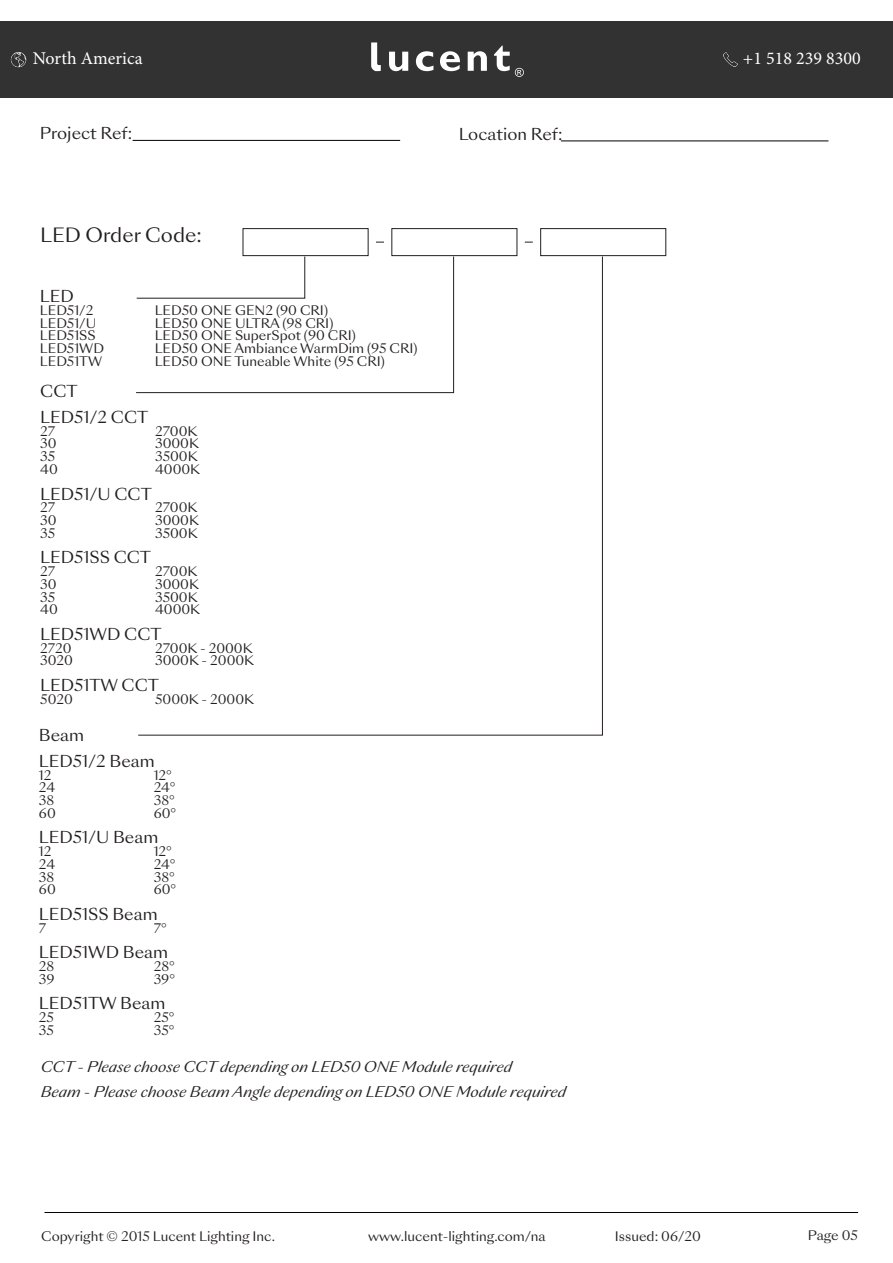
<style>
.page{position:relative;width:893px;height:1263px;background:#fff}
.page>*{position:absolute;margin:0;border:0;box-sizing:border-box;transform-origin:0 0}
.t1{font:19.2px "Sang Bleu Sunrise";color:#231f20}
.t2{font:18px "Minion Pro";color:#fff}
.t3{font:15.9px/25.5px "Sang Bleu Sunrise";color:#231f20}
.t4{font:italic 14.4px/25.5px "Sang Bleu Sunrise";color:#231f20}
.t5{font:12.75px "Sang Bleu Sunrise";color:#231f20}
</style>
<div class="page">
<hr style="left:133px;top:140px;width:267px;height:1px;background:#000">
<hr style="left:561px;top:141px;width:267px;height:1px;background:#000">
<hr style="left:44px;top:1212px;width:814px;height:1px;background:#000">
<div style="left:0;top:21px;width:893px;height:77px;background:#333233"></div>
<svg style="left:389px;top:52px;width:19px;height:19px"></svg>
<svg style="left:416px;top:51px;width:17px;height:20px"></svg>
<svg style="left:440px;top:51px;width:20px;height:20px"></svg>
<svg style="left:468px;top:51px;width:19px;height:20px"></svg>
<svg style="left:371px;top:42px;width:10px;height:29px"></svg>
<svg style="left:494px;top:46px;width:30px;height:31px"></svg>
<img style="left:11px;top:52px;width:15px;height:15px">
<img style="left:723px;top:52px;width:15px;height:15px">
<div style="left:243px;top:228px;width:125px;height:28px;border:1px solid #231f20"></div>
<div style="left:392px;top:228px;width:125px;height:28px;border:1px solid #231f20"></div>
<div style="left:540px;top:228px;width:126px;height:28px;border:1px solid #231f20"></div>
<svg style="left:138px;top:256px;width:465px;height:479px"></svg>
<h2 class="t2" style="left:33px;top:47px;width:111px">North America</h2>
<h2 class="t2" style="left:743px;top:47px;width:119px">+1 518 239 8300</h2>
<p class="t3" style="left:40px;top:121px;width:94px">Project Ref:</p>
<p class="t3" style="left:459px;top:122px;width:105px">Location Ref:</p>
<h1 class="t1" style="left:40px;top:222px;width:163px">LED Order Code:</h1>
<p class="t3" style="left:40px;top:284px;width:35px">LED</p>
<p class="t5" style="left:40px;top:301px;width:55px">LED51/2</p>
<p class="t5" style="left:155px;top:301px;width:175px">LED50 ONE GEN2 (90 CRI)</p>
<p class="t5" style="left:40px;top:314px;width:58px">LED51/U</p>
<p class="t5" style="left:155px;top:314px;width:180px">LED50 ONE ULTRA (98 CRI)</p>
<p class="t5" style="left:40px;top:327px;width:57px">LED51SS</p>
<p class="t5" style="left:155px;top:327px;width:203px">LED50 ONE SuperSpot (90 CRI)</p>
<p class="t5" style="left:40px;top:340px;width:66px">LED51WD</p>
<p class="t5" style="left:155px;top:340px;width:264px">LED50 ONE Ambiance WarmDim (95 CRI)</p>
<p class="t5" style="left:40px;top:352px;width:64px">LED51TW</p>
<p class="t5" style="left:155px;top:352px;width:232px">LED50 ONE Tuneable White (95 CRI)</p>
<p class="t3" style="left:40px;top:379px;width:109px">CCT<br>LED51/2 CCT</p>
<p class="t5" style="left:40px;top:422px;width:17px">27</p>
<p class="t5" style="left:155px;top:422px;width:44px">2700K</p>
<p class="t5" style="left:40px;top:435px;width:18px">30</p>
<p class="t5" style="left:155px;top:435px;width:45px">3000K</p>
<p class="t5" style="left:40px;top:448px;width:17px">35</p>
<p class="t5" style="left:155px;top:448px;width:44px">3500K</p>
<p class="t5" style="left:40px;top:460px;width:19px">40</p>
<p class="t5" style="left:155px;top:460px;width:47px">4000K</p>
<p class="t3" style="left:40px;top:482px;width:113px">LED51/U CCT</p>
<p class="t5" style="left:40px;top:499px;width:17px">27</p>
<p class="t5" style="left:155px;top:499px;width:44px">2700K</p>
<p class="t5" style="left:40px;top:511px;width:18px">30</p>
<p class="t5" style="left:155px;top:511px;width:45px">3000K</p>
<p class="t5" style="left:40px;top:524px;width:17px">35</p>
<p class="t5" style="left:155px;top:524px;width:44px">3500K</p>
<p class="t3" style="left:40px;top:545px;width:112px">LED51SS CCT</p>
<p class="t5" style="left:40px;top:563px;width:17px">27</p>
<p class="t5" style="left:155px;top:563px;width:44px">2700K</p>
<p class="t5" style="left:40px;top:575px;width:18px">30</p>
<p class="t5" style="left:155px;top:575px;width:45px">3000K</p>
<p class="t5" style="left:40px;top:588px;width:17px">35</p>
<p class="t5" style="left:155px;top:588px;width:44px">3500K</p>
<p class="t5" style="left:40px;top:601px;width:19px">40</p>
<p class="t5" style="left:155px;top:601px;width:47px">4000K</p>
<p class="t3" style="left:40px;top:622px;width:123px">LED51WD CCT</p>
<p class="t5" style="left:40px;top:639px;width:33px">2720</p>
<p class="t5" style="left:155px;top:639px;width:99px">2700K - 2000K</p>
<p class="t5" style="left:40px;top:652px;width:34px">3020</p>
<p class="t5" style="left:155px;top:652px;width:101px">3000K - 2000K</p>
<p class="t3" style="left:40px;top:673px;width:120px">LED51TW CCT</p>
<p class="t5" style="left:40px;top:690px;width:34px">5020</p>
<p class="t5" style="left:155px;top:690px;width:100px">5000K - 2000K</p>
<p class="t3" style="left:39px;top:723px;width:117px">Beam<br>LED51/2 Beam</p>
<p class="t5" style="left:39px;top:766px;width:14px">12</p>
<p class="t5" style="left:154px;top:766px;width:20px">12°</p>
<p class="t5" style="left:39px;top:779px;width:18px">24</p>
<p class="t5" style="left:154px;top:779px;width:23px">24°</p>
<p class="t5" style="left:39px;top:792px;width:17px">38</p>
<p class="t5" style="left:154px;top:792px;width:23px">38°</p>
<p class="t5" style="left:39px;top:804px;width:18px">60</p>
<p class="t5" style="left:154px;top:804px;width:24px">60°</p>
<p class="t3" style="left:39px;top:825px;width:121px">LED51/U Beam</p>
<p class="t5" style="left:39px;top:843px;width:14px">12</p>
<p class="t5" style="left:154px;top:843px;width:20px">12°</p>
<p class="t5" style="left:39px;top:855px;width:18px">24</p>
<p class="t5" style="left:154px;top:855px;width:23px">24°</p>
<p class="t5" style="left:39px;top:868px;width:17px">38</p>
<p class="t5" style="left:154px;top:868px;width:23px">38°</p>
<p class="t5" style="left:39px;top:881px;width:18px">60</p>
<p class="t5" style="left:154px;top:881px;width:24px">60°</p>
<p class="t3" style="left:39px;top:902px;width:120px">LED51SS Beam</p>
<p class="t5" style="left:39px;top:919px;width:9px">7</p>
<p class="t5" style="left:154px;top:919px;width:15px">7°</p>
<p class="t3" style="left:39px;top:940px;width:131px">LED51WD Beam</p>
<p class="t5" style="left:39px;top:957px;width:17px">28</p>
<p class="t5" style="left:154px;top:957px;width:23px">28°</p>
<p class="t5" style="left:39px;top:970px;width:17px">39</p>
<p class="t5" style="left:154px;top:970px;width:23px">39°</p>
<p class="t3" style="left:39px;top:991px;width:128px">LED51TW Beam</p>
<p class="t5" style="left:39px;top:1008px;width:17px">25</p>
<p class="t5" style="left:154px;top:1008px;width:22px">25°</p>
<p class="t5" style="left:39px;top:1021px;width:17px">35</p>
<p class="t5" style="left:154px;top:1021px;width:22px">35°</p>
<p class="t4" style="left:41px;top:1054px;width:527px">CCT - Please choose CCT depending on LED50 ONE Module required<br>Beam - Please choose Beam Angle depending on LED50 ONE Module required</p>
<p class="t5" style="left:41px;top:1227px;width:235px">Copyright © 2015 Lucent Lighting Inc.</p>
<p class="t5" style="left:368px;top:1227px;width:179px">www.lucent-lighting.com/na</p>
<p class="t5" style="left:615px;top:1227px;width:88px">Issued: 06/20</p>
<p class="t5" style="left:808px;top:1227px;width:52px">Page 05</p>
</div>
